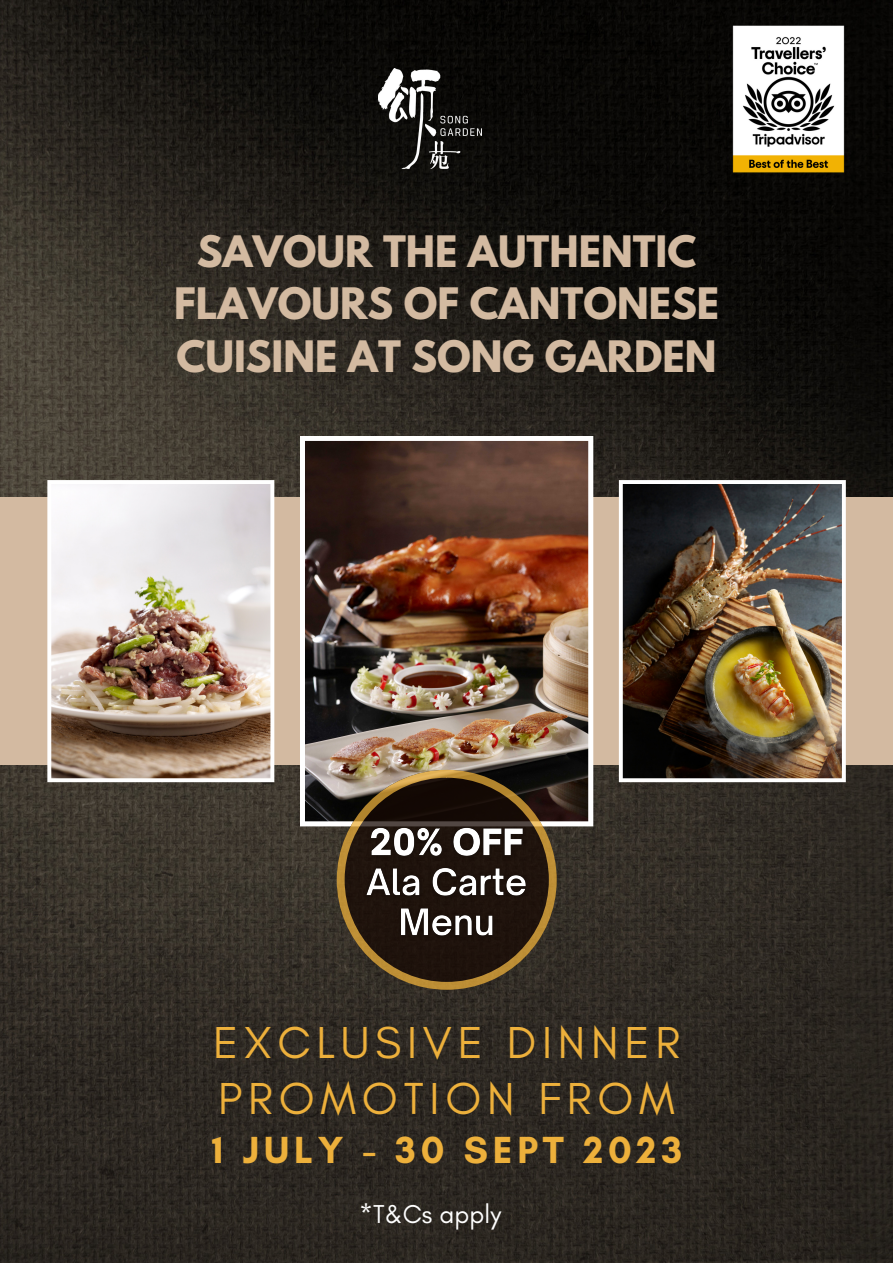
<style>
.page{position:relative;width:893px;height:1263px;background:#fff}
.page>*{position:absolute;margin:0;border:0;box-sizing:border-box;transform-origin:0 0}
.t1{font:45.6px/56.2px "Glacial Indifference";letter-spacing:.125em;color:#edb03b}
.t2{font:700 38.47px "Glacial Indifference";letter-spacing:.125em;color:#edb03b}
.t3{font:700 38.4px/52.5px "League Spartan";color:#d3baa1;text-align:center}
.t4{font:26.25px "Glacial Indifference";color:#fff}
</style>
<div class="page">
<img style="left:0;top:0;width:893px;height:1263px">
<div style="left:0;top:497px;width:893px;height:268px;background:#d3baa1"></div>
<img style="left:300px;top:436px;width:293px;height:390px">
<img style="left:619px;top:480px;width:227px;height:302px">
<img style="left:47px;top:480px;width:227px;height:302px">
<img style="left:731px;top:11px;width:114px;height:176px">
<img style="left:379px;top:69px;width:103px;height:100px">
<svg style="left:337px;top:770px;width:220px;height:220px;background:#4d3d25"></svg>
<img style="left:356px;top:812px;width:182px;height:143px">
<p class="t3" style="left:174px;top:230px;width:546px">SAVOUR THE AUTHENTIC<br>FLAVOURS OF CANTONESE<br>CUISINE AT SONG GARDEN</p>
<p class="t1" style="left:213px;top:1014px;width:468px">EXCLUSIVE DINNER<br>PROMOTION FROM</p>
<p class="t2" style="left:212px;top:1127px;width:471px">1 JULY - 30 SEPT 2023</p>
<p class="t4" style="left:359px;top:1198px;width:144px">*T&amp;Cs apply</p>
</div>
